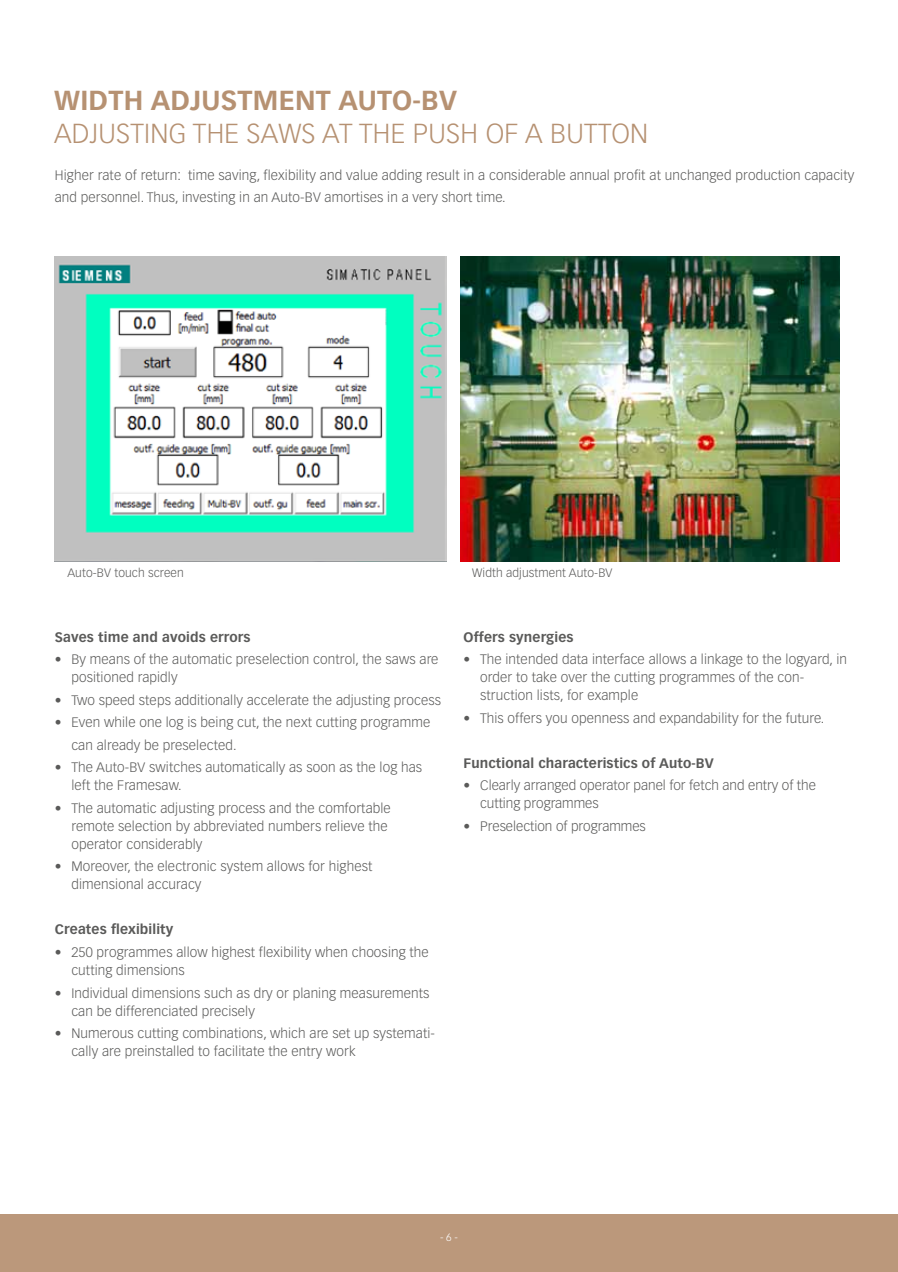
<style>
.page{position:relative;width:898px;height:1272px;background:#fff}
.page>*{position:absolute;margin:0;border:0;box-sizing:border-box;transform-origin:0 0}
.t1{font:300 27px "Vectora LH";color:#b69172}
.t2{font:700 27px "Vectora LH";letter-spacing:.01em;color:#b69172}
.t3{font:300 13.5px/18px "Vectora LH";letter-spacing:.01em;color:#5a5a59}
.t4{font:700 13.5px "Vectora LH";letter-spacing:.01em;color:#5a5a59}
.t5{font:300 12px "Vectora LH";letter-spacing:.01em;color:#5a5a59}
.t6{font:300 10.5px "Vectora LH";color:#fff}
</style>
<div class="page">
<img style="left:55px;top:256px;width:391px;height:305px">
<img style="left:460px;top:256px;width:379px;height:305px">
<div style="left:0;top:1214px;width:897px;height:57px;background:#bb987b"></div>
<h1 class="t2" style="left:54px;top:84px;width:42px">Width</h1>
<h1 class="t2" style="left:151px;top:84px;width:70px">adjustme</h1>
<h1 class="t2" style="left:295px;top:84px;width:163px">nt AUTO-BV</h1>
<h1 class="t1" style="left:54px;top:118px;width:59px">adjustin</h1>
<h1 class="t1" style="left:169px;top:118px;width:33px">g thesawsatthepushofabutton</h1>
<p class="t3" style="left:55px;top:164px;width:800px;line-height:22.5px">Higher rate of return: time saving, flexibility and value adding result in a considerable annual profit at unchanged production capacity and personnel. Thus, investing in an Auto-BV amortises in a very short time.</p>
<p class="t5" style="left:67px;top:565px;width:118px">Auto-BV touch screen</p>
<p class="t5" style="left:472px;top:565px;width:142px">Width adjustment Auto-BV</p>
<p class="t4" style="left:55px;top:628px;width:197px">Saves time and avoids errors</p>
<p class="t3" style="left:71px;top:650px;width:368px;text-indent:-16px">• By means of the automatic preselection control, the saws are positioned rapidly</p>
<p class="t3" style="left:55px;top:691px;width:387px">• Two speed steps additionally accelerate the adjusting process</p>
<p class="t3" style="left:71px;top:711px;width:360px;line-height:22.5px;text-indent:-16px">• Even while one log is being cut, the next cutting programme can already be preselected.</p>
<p class="t3" style="left:71px;top:758px;width:352px;text-indent:-16px">• The Auto-BV switches automatically as soon as the log has left the Framesaw.</p>
<p class="t3" style="left:71px;top:799px;width:321px;text-indent:-16px">• The automatic adjusting process and the comfortable remote selection by abbreviated numbers relieve the operator considerably</p>
<p class="t3" style="left:71px;top:857px;width:302px;text-indent:-16px">• Moreover, the electronic system allows for highest dimensional accuracy</p>
<p class="t4" style="left:55px;top:921px;width:120px">Creates flexibility</p>
<p class="t3" style="left:71px;top:943px;width:359px;text-indent:-16px">• 250 programmes allow highest flexibility when choosing the cutting dimensions</p>
<p class="t3" style="left:71px;top:983px;width:359px;text-indent:-16px">• Individual dimensions such as dry or planing measurements can be differenciated precisely</p>
<p class="t3" style="left:71px;top:1024px;width:365px;text-indent:-16px">• Numerous cutting combinations, which are set up systemati&shy;cally are preinstalled to facilitate the entry work</p>
<p class="t4" style="left:463px;top:628px;width:111px">Offers synergies</p>
<p class="t3" style="left:480px;top:650px;width:368px;text-indent:-16px">• The intended data interface allows a linkage to the logyard, in order to take over the cutting programmes of the con&shy;struction lists, for example</p>
<p class="t3" style="left:463px;top:709px;width:362px">• This offers you openness and expandability for the future.</p>
<p class="t4" style="left:463px;top:754px;width:251px">Functional characteristics of Auto-BV</p>
<p class="t3" style="left:480px;top:776px;width:337px;text-indent:-16px">• Clearly arranged operator panel for fetch and entry of the cutting programmes</p>
<p class="t3" style="left:463px;top:817px;width:184px">• Preselection of programmes</p>
<p class="t6" style="left:440px;top:1231px;width:19px">- 6 -</p>
</div>
